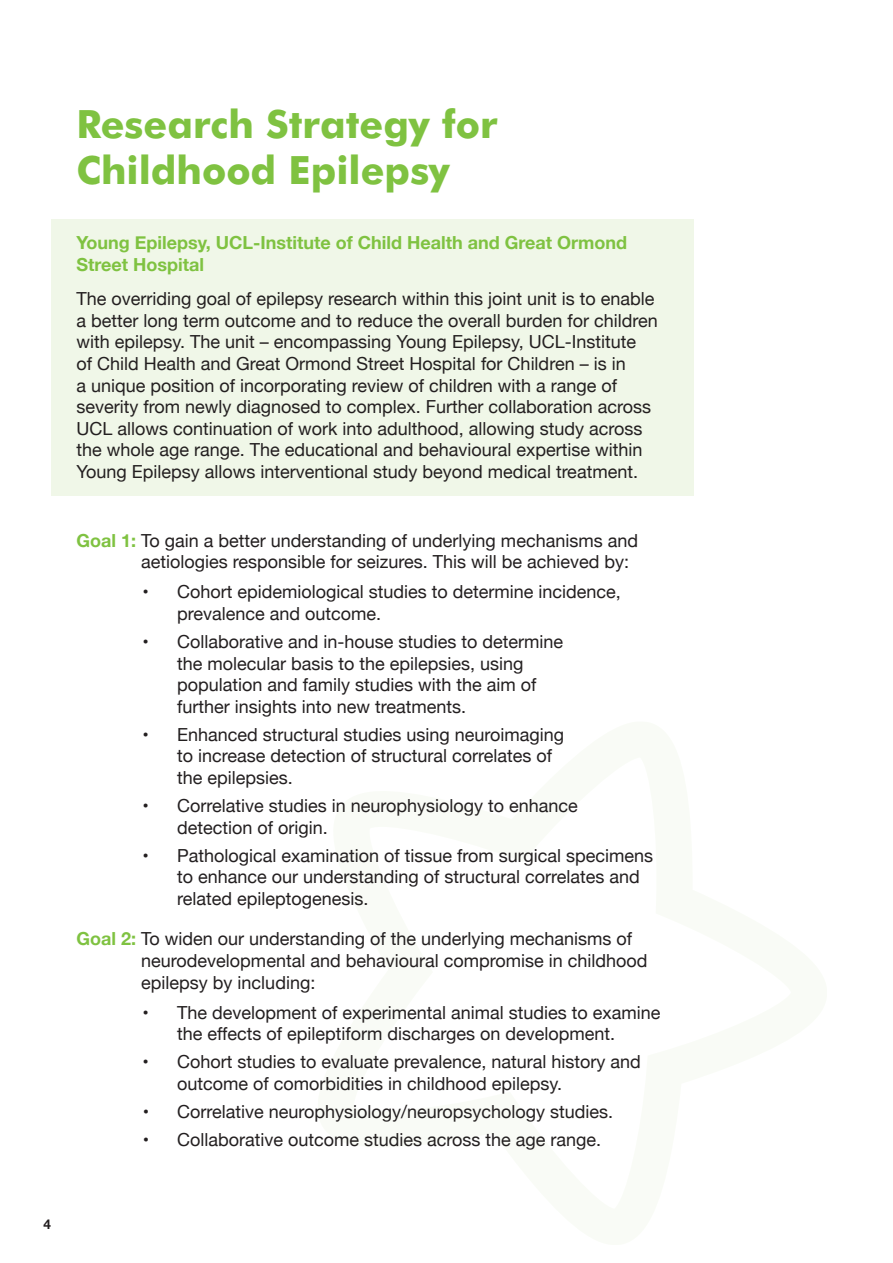
<style>
.page{position:relative;width:893px;height:1263px;background:#fff}
.page>*{position:absolute;margin:0;border:0;box-sizing:border-box;transform-origin:0 0}
.t1{font:700 39px/46.8px "Futura BT";color:#7fc241}
.t2{font:18px/21.6px "Helvetica Neue";color:#231f20}
.t3{font:700 18px/21.6px "Helvetica Neue";color:#7fc241}
.t4{font:700 13.5px "Helvetica Neue";color:#231f20}
.s1{font-weight:700;color:#7fc241}
</style>
<div class="page">
<div style="left:51px;top:219px;width:642px;height:276px;background:#f0f7e8"></div>
<h1 class="t1" style="left:77px;top:100px;width:422px">Research Strategy for<br>Childhood Epilepsy</h1>
<p class="t3" style="left:77px;top:232px;width:552px">Young Epilepsy, UCL-Institute of Child Health and Great Ormond<br>Street Hospital</p>
<p class="t2" style="left:77px;top:289px;width:583px">The overriding goal of epilepsy research within this joint unit is to enable a better long term outcome and to reduce the overall burden for children with epilepsy. The unit – encompassing Young Epilepsy, UCL-Institute<br>of Child Health and Great Ormond Street Hospital for Children – is in<br>a unique position of incorporating review of children with a range of severity from newly diagnosed to complex. Further collaboration across UCL allows continuation of work into adulthood, allowing study across the whole age range. The educational and behavioural expertise within Young Epilepsy allows interventional study beyond medical treatment.</p>
<p class="t2" style="left:141px;top:530px;width:498px;text-indent:-65px"><span class="s1">Goal 1:</span> To gain a better understanding of underlying mechanisms and aetiologies responsible for seizures. This will be achieved by:</p>
<p class="t2" style="left:177px;top:582px;width:445px;text-indent:-35px">• Cohort epidemiological studies to determine incidence, prevalence and outcome.</p>
<p class="t2" style="left:177px;top:632px;width:388px;text-indent:-35px">• Collaborative and in-house studies to determine the molecular basis to the epilepsies, using population and family studies with the aim of further insights into new treatments.</p>
<p class="t2" style="left:177px;top:725px;width:389px;text-indent:-35px">• Enhanced structural studies using neuroimaging to increase detection of structural correlates of the epilepsies.</p>
<p class="t2" style="left:177px;top:796px;width:402px;text-indent:-35px">• Correlative studies in neurophysiology to enhance detection of origin.</p>
<p class="t2" style="left:177px;top:845px;width:477px;text-indent:-35px">• Pathological examination of tissue from surgical specimens to enhance our understanding of structural correlates and related epileptogenesis.</p>
<p class="t2" style="left:141px;top:929px;width:508px;text-indent:-65px"><span class="s1">Goal 2:</span> To widen our understanding of the underlying mechanisms of neurodevelopmental and behavioural compromise in childhood epilepsy by including:</p>
<p class="t2" style="left:177px;top:1002px;width:485px;text-indent:-35px">• The development of experimental animal studies to examine the effects of epileptiform discharges on development.</p>
<p class="t2" style="left:177px;top:1052px;width:465px;text-indent:-35px">• Cohort studies to evaluate prevalence, natural history and outcome of comorbidities in childhood epilepsy.</p>
<p class="t2" style="left:143px;top:1102px;width:472px">• Correlative neurophysiology/neuropsychology studies.</p>
<p class="t2" style="left:143px;top:1130px;width:460px">• Collaborative outcome studies across the age range.</p>
<p class="t4" style="left:44px;top:1214px;width:9px">4</p>
</div>
